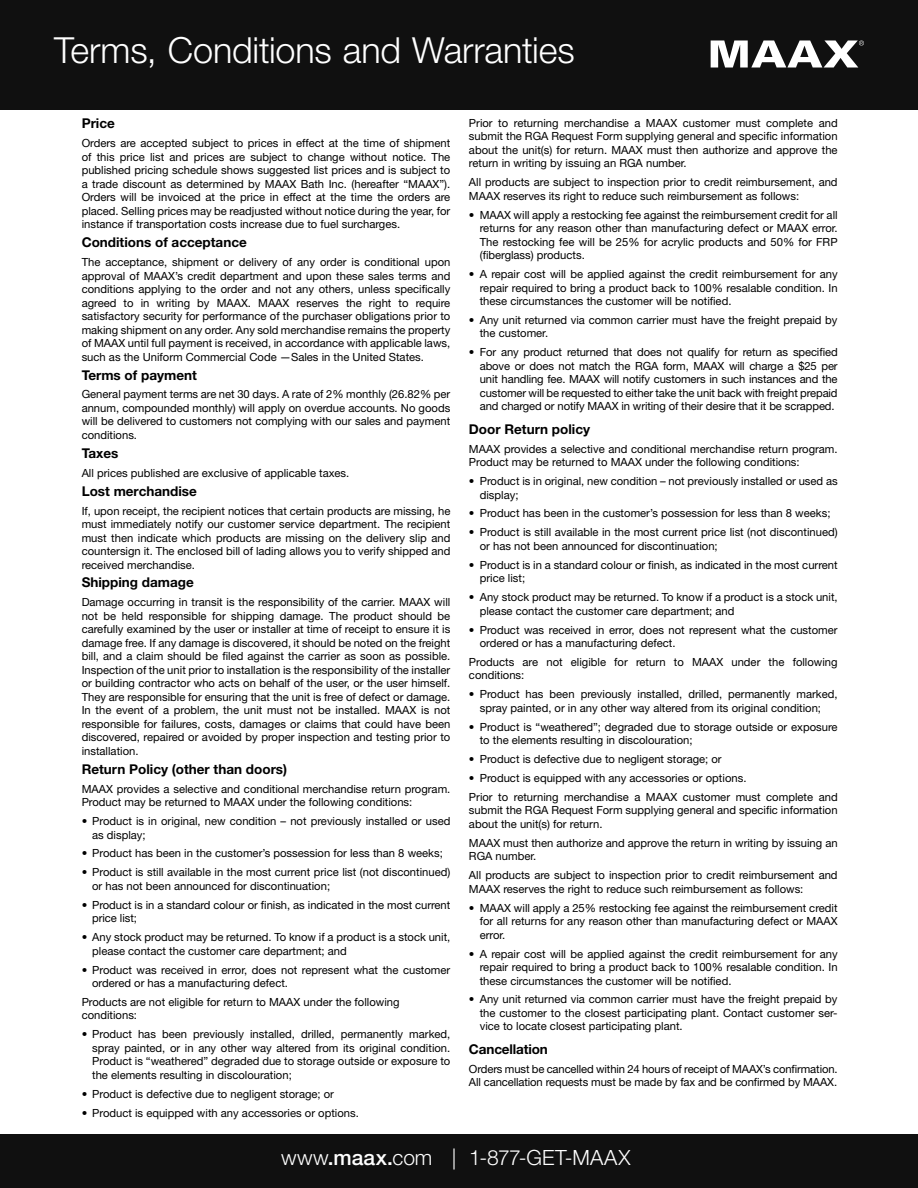
<style>
.page{position:relative;width:918px;height:1188px;background:#fff}
.page>*{position:absolute;margin:0;border:0;box-sizing:border-box;transform-origin:0 0}
.t1{font:300 36px "Helvetica Neue LT Std";letter-spacing:-.005em;color:#fff}
.t2{font:300 21px "Helvetica Neue LT Std";color:#fff}
.t3{font:700 13.5px "Helvetica Neue LT Std";color:#000}
.t4{font:11.25px/13.5px "Helvetica Neue LT Std";color:#000}
.s1{font-weight:500}
</style>
<div class="page">
<div style="left:0;top:0;width:918px;height:110px;background:#101010"></div>
<div style="left:0;top:1134px;width:918px;height:54px;background:#101010"></div>
<svg style="left:711px;top:40px;width:153px;height:28px"></svg>
<h1 class="t1" style="left:54px;top:28px;width:522px">Terms, Conditions and Warranties</h1>
<p class="t3" style="left:82px;top:115px;width:35px">Price</p>
<p class="t4" style="left:82px;top:136px;width:370px;text-align:justify">Orders are accepted subject to prices in effect at the time of shipment of this price list and prices are subject to change without notice. The published pricing schedule shows suggested list prices and is subject to a trade discount as determined by MAAX Bath Inc. (hereafter “MAAX”).<br>Orders will be invoiced at the price in effect at the time the orders are placed. Selling prices may be readjusted without notice during the year, for instance if transportation costs increase due to fuel surcharges.</p>
<p class="t3" style="left:82px;top:234px;width:167px">Conditions of acceptance</p>
<p class="t4" style="left:82px;top:255px;width:370px;text-align:justify">The acceptance, shipment or delivery of any order is conditional upon approval of MAAX’s credit department and upon these sales terms and conditions applying to the order and not any others, unless specifically agreed to in writing by MAAX. MAAX reserves the right to require satisfactory security for performance of the purchaser obligations prior to making shipment on any order. Any sold merchandise remains the property of MAAX until full payment is received, in accordance with applicable laws, such as the Uniform Commercial Code —Sales in the United States.</p>
<p class="t3" style="left:82px;top:366px;width:117px">Terms of payment</p>
<p class="t4" style="left:82px;top:388px;width:370px;text-align:justify">General payment terms are net 30 days. A rate of 2% monthly (26.82% per annum, compounded monthly) will apply on overdue accounts. No goods will be delivered to customers not complying with our sales and payment conditions.</p>
<p class="t3" style="left:82px;top:445px;width:38px">Taxes</p>
<p class="t4" style="left:82px;top:466px;width:269px">All prices published are exclusive of applicable taxes.</p>
<p class="t3" style="left:82px;top:482px;width:117px">Lost merchandise</p>
<p class="t4" style="left:82px;top:504px;width:370px;text-align:justify">If, upon receipt, the recipient notices that certain products are missing, he must immediately notify our customer service department. The recipient must then indicate which products are missing on the delivery slip and countersign it. The enclosed bill of lading allows you to verify shipped and received merchandise.</p>
<p class="t3" style="left:82px;top:574px;width:114px">Shipping damage</p>
<p class="t4" style="left:82px;top:595px;width:370px;text-align:justify">Damage occurring in transit is the responsibility of the carrier. MAAX will not be held responsible for shipping damage. The product should be carefully examined by the user or installer at time of receipt to ensure it is damage free. If any damage is discovered, it should be noted on the freight bill, and a claim should be filed against the carrier as soon as possible.<br>Inspection of the unit prior to installation is the responsibility of the installer or building contractor who acts on behalf of the user, or the user himself.<br>They are responsible for ensuring that the unit is free of defect or damage.<br>In the event of a problem, the unit must not be installed. MAAX is not responsible for failures, costs, damages or claims that could have been discovered, repaired or avoided by proper inspection and testing prior to installation.</p>
<p class="t3" style="left:82px;top:761px;width:207px">Return Policy (other than doors)</p>
<p class="t4" style="left:82px;top:782px;width:370px">MAAX provides a selective and conditional merchandise return program.<br>Product may be returned to MAAX under the following conditions:</p>
<p class="t4" style="left:92px;top:814px;width:360px;text-indent:-10px">• Product is in original, new condition – not previously installed or used as display;</p>
<p class="t4" style="left:82px;top:847px;width:363px">• Product has been in the customer’s possession for less than 8 weeks;</p>
<p class="t4" style="left:92px;top:865px;width:360px;text-indent:-10px">• Product is still available in the most current price list (not discontinued) or has not been announced for discontinuation;</p>
<p class="t4" style="left:92px;top:898px;width:360px;text-indent:-10px">• Product is in a standard colour or finish, as indicated in the most current price list;</p>
<p class="t4" style="left:92px;top:930px;width:360px;text-indent:-10px">• Any stock product may be returned. To know if a product is a stock unit, please contact the customer care department; and</p>
<p class="t4" style="left:92px;top:963px;width:360px;text-indent:-10px">• Product was received in error, does not represent what the customer ordered or has a manufacturing defect.</p>
<p class="t4" style="left:82px;top:995px;width:319px">Products are not eligible for return to MAAX under the following conditions:</p>
<p class="t4" style="left:92px;top:1027px;width:360px;text-align:justify;text-indent:-10px">• Product has been previously installed, drilled, permanently marked, spray painted, or in any other way altered from its original condition.<br>Product is “weathered” degraded due to storage outside or exposure to the elements resulting in discolouration;</p>
<p class="t4" style="left:82px;top:1087px;width:254px">• Product is defective due to negligent storage; or</p>
<p class="t4" style="left:82px;top:1106px;width:279px">• Product is equipped with any accessories or options.</p>
<p class="t4" style="left:469px;top:116px;width:370px;text-align:justify">Prior to returning merchandise a MAAX customer must complete and submit the RGA Request Form supplying general and specific information about the unit(s) for return. MAAX must then authorize and approve the return in writing by issuing an RGA number.</p>
<p class="t4" style="left:469px;top:175px;width:370px">All products are subject to inspection prior to credit reimbursement, and<br>MAAX reserves its right to reduce such reimbursement as follows:</p>
<p class="t4" style="left:480px;top:208px;width:359px;text-align:justify;text-indent:-11px">• MAAX will apply a restocking fee against the reimbursement credit for all returns for any reason other than manufacturing defect or MAAX error.<br>The restocking fee will be 25% for acrylic products and 50% for FRP (fiberglass) products.</p>
<p class="t4" style="left:480px;top:267px;width:359px;text-align:justify;text-indent:-11px">• A repair cost will be applied against the credit reimbursement for any repair required to bring a product back to 100% resalable condition. In these circumstances the customer will be notified.</p>
<p class="t4" style="left:480px;top:313px;width:359px;text-indent:-11px">• Any unit returned via common carrier must have the freight prepaid by the customer.</p>
<p class="t4" style="left:480px;top:345px;width:359px;text-align:justify;text-indent:-11px">• For any product returned that does not qualify for return as specified above or does not match the RGA form, MAAX will charge a $25 per unit handling fee. MAAX will notify customers in such instances and the customer will be requested to either take the unit back with freight prepaid and charged or notify MAAX in writing of their desire that it be scrapped.</p>
<p class="t3" style="left:469px;top:421px;width:123px">Door Return policy</p>
<p class="t4" style="left:469px;top:442px;width:370px">MAAX provides a selective and conditional merchandise return program.<br>Product may be returned to MAAX under the following conditions:  </p>
<p class="t4" style="left:480px;top:474px;width:359px;text-indent:-11px">• Product is in original, new condition – not previously installed or used as display;</p>
<p class="t4" style="left:469px;top:507px;width:363px">• Product has been in the customer’s possession for less than 8 weeks;</p>
<p class="t4" style="left:480px;top:525px;width:359px;text-indent:-11px">• Product is still available in the most current price list (not discontinued) or has not been announced for discontinuation;</p>
<p class="t4" style="left:480px;top:558px;width:359px;text-indent:-11px">• Product is in a standard colour or finish, as indicated in the most current price list;</p>
<p class="t4" style="left:480px;top:590px;width:359px;text-indent:-11px">• Any stock product may be returned. To know if a product is a stock unit, please contact the customer care department; and</p>
<p class="t4" style="left:480px;top:623px;width:359px;text-indent:-11px">• Product was received in error, does not represent what the customer ordered or has a manufacturing defect.   </p>
<p class="t4" style="left:469px;top:655px;width:370px">Products are not eligible for return to MAAX under the following conditions:  </p>
<p class="t4" style="left:469px;top:687px;width:370px;text-align:center">• Product has been previously installed, drilled, permanently marked, spray painted, or in any other way altered from its original condition;</p>
<p class="t4" style="left:480px;top:720px;width:359px;text-indent:-11px">• Product is “weathered”; degraded due to storage outside or exposure to the elements resulting in discolouration;</p>
<p class="t4" style="left:469px;top:752px;width:254px">• Product is defective due to negligent storage; or</p>
<p class="t4" style="left:469px;top:768px;width:370px;line-height:18.9px">• Product is equipped with any accessories or options.<br>Prior to returning merchandise a MAAX customer must complete and</p>
<p class="t4" style="left:469px;top:804px;width:370px">submit the RGA Request Form supplying general and specific information about the unit(s) for return.</p>
<p class="t4" style="left:469px;top:836px;width:370px">MAAX must then authorize and approve the return in writing by issuing an<br>RGA number.   </p>
<p class="t4" style="left:469px;top:868px;width:370px">All products are subject to inspection prior to credit reimbursement and<br>MAAX reserves the right to reduce such reimbursement as follows:  </p>
<p class="t4" style="left:480px;top:901px;width:359px;text-align:justify;text-indent:-11px">• MAAX will apply a 25% restocking fee against the reimbursement credit for all returns for any reason other than manufacturing defect or MAAX error.  </p>
<p class="t4" style="left:480px;top:947px;width:359px;text-align:justify;text-indent:-11px">• A repair cost will be applied against the credit reimbursement for any repair required to bring a product back to 100% resalable condition. In these circumstances the customer will be notified.  </p>
<p class="t4" style="left:480px;top:993px;width:359px;text-align:justify;text-indent:-11px">• Any unit returned via common carrier must have the freight prepaid by the customer to the closest participating plant. Contact customer ser&shy;vice to locate closest participating plant.</p>
<p class="t3" style="left:469px;top:1041px;width:80px">Cancellation</p>
<p class="t4" style="left:469px;top:1062px;width:370px">Orders must be cancelled within 24 hours of receipt of MAAX’s confirmation.<br>All cancellation requests must be made by fax and be confirmed by MAAX.</p>
<h2 class="t2" style="left:281px;top:1145px;width:351px">www<span class="s1">.maax.</span>com | 1-877-GET-MAAX</h2>
</div>
